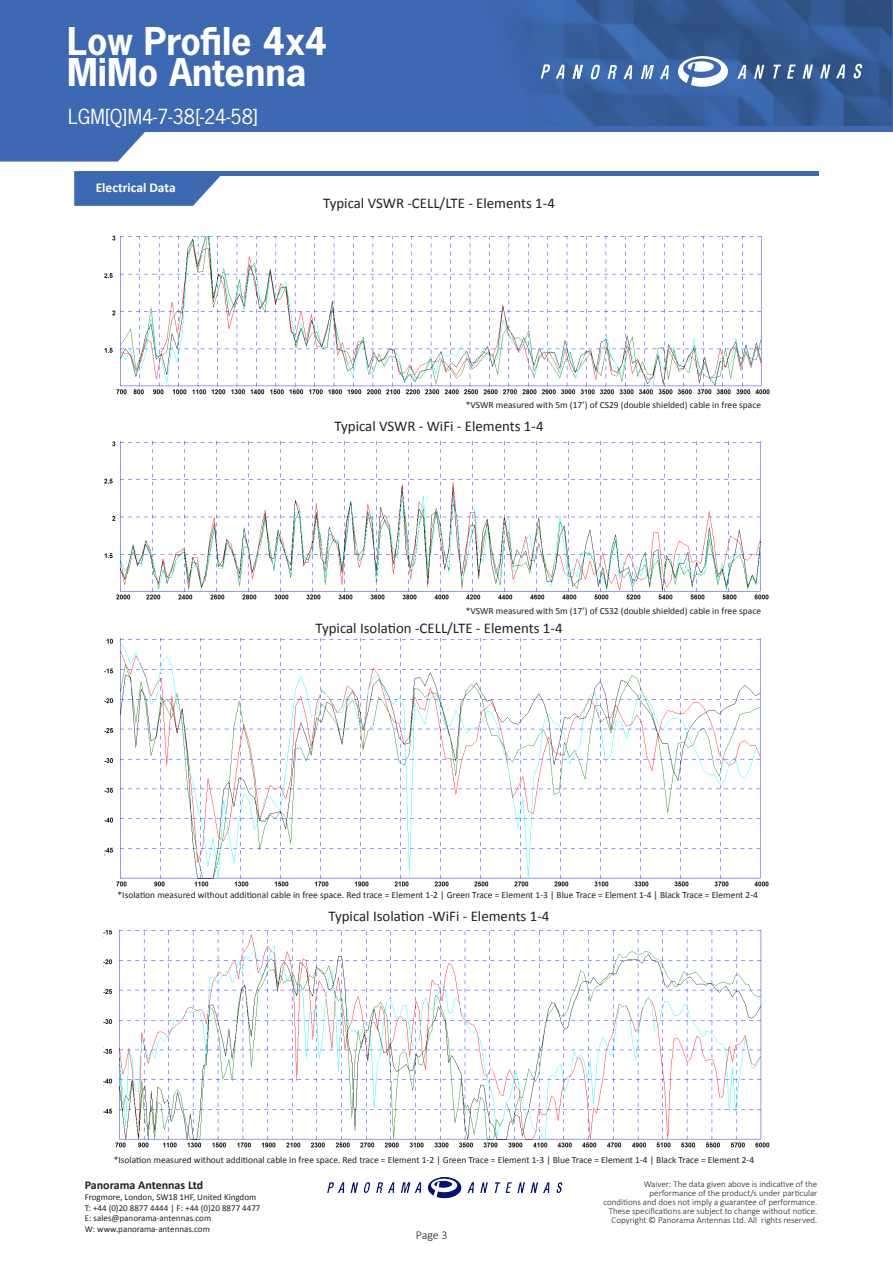
<style>
.page{position:relative;width:893px;height:1263px;background:#fff}
.page>*{position:absolute;margin:0;border:0;box-sizing:border-box;transform-origin:0 0}
.Page-Title_Left_1{font:700 36px "News Gothic Std";color:#fff}
.Page-Titles_Left_2{font:19.5px "News Gothic Std";color:#fff}
.Page-Titles_Left_2-2{font:14.85px "Calibri";color:#231f20}
.Table_Title{font:700 13.5px "Calibri";color:#fff}
.t1{font:700 12px "Calibri";color:#231f20}
.Page-Titles_Left_2-3{font:300 12px "Calibri";color:#231f20}
.Page-Titles_Left_2-4{font:9.45px "Calibri";color:#231f20}
.Page-Titles_Left_2-5{font:300 9px/9px "Calibri";color:#231f20;text-align:center}
.t2{font:9px "Calibri";color:#231f20}
</style>
<div class="page">
<img style="left:104px;top:235px;width:666px;height:160px">
<img style="left:104px;top:441px;width:665px;height:159px">
<img style="left:104px;top:638px;width:665px;height:249px">
<img style="left:104px;top:930px;width:666px;height:218px">
<div style="left:0;top:0;width:892px;height:128px;background:#3d69b2"></div>
<img style="left:516px;top:0;width:376px;height:126px">
<svg style="left:678px;top:56px;width:50px;height:33px"></svg>
<svg style="left:802px;top:64px;width:11px;height:15px"></svg>
<svg style="left:590px;top:64px;width:10px;height:16px"></svg>
<svg style="left:787px;top:65px;width:9px;height:14px"></svg>
<svg style="left:773px;top:65px;width:8px;height:14px"></svg>
<svg style="left:820px;top:64px;width:10px;height:14px"></svg>
<svg style="left:573px;top:65px;width:10px;height:14px"></svg>
<svg style="left:754px;top:65px;width:10px;height:14px"></svg>
<svg style="left:836px;top:64px;width:9px;height:14px"></svg>
<svg style="left:541px;top:64px;width:23px;height:15px"></svg>
<svg style="left:737px;top:65px;width:9px;height:14px"></svg>
<svg style="left:607px;top:65px;width:25px;height:14px"></svg>
<svg style="left:660px;top:65px;width:9px;height:14px"></svg>
<svg style="left:641px;top:65px;width:13px;height:14px"></svg>
<svg style="left:853px;top:63px;width:9px;height:16px"></svg>
<img style="left:327px;top:1177px;width:236px;height:22px">
<hr style="left:892px;top:0;width:1px;height:128px;background:#3d69b2">
<hr style="left:5px;top:127px;width:888px;height:4px;background:#3d69b2">
<svg style="left:0;top:128px;width:150px;height:34px"></svg>
<div style="left:80px;top:171px;width:739px;height:5px;background:#3d69b2"></div>
<svg style="left:74px;top:171px;width:147px;height:35px"></svg>
<p class="Page-Title_Left_1" style="left:67px;top:17px;width:262px">Low Profile 4x4</p>
<p class="Page-Title_Left_1" style="left:67px;top:48px;width:241px">MiMo Antenna</p>
<p class="Page-Titles_Left_2" style="left:68px;top:104px;width:192px">LGM[Q]M4-7-38[-24-58]</p>
<p class="Table_Title" style="left:96px;top:179px;width:82px">Electrical Data</p>
<p class="Page-Titles_Left_2-2" style="left:323px;top:193px;width:233px">Typical VSWR -CELL/LTE - Elements 1-4</p>
<p class="Page-Titles_Left_2-4" style="left:466px;top:398px;width:297px">*VSWR measured with 5m (17’) of CS29 (double shielded) cable in free space</p>
<p class="Page-Titles_Left_2-2" style="left:335px;top:417px;width:210px">Typical VSWR - WiFi - Elements 1-4</p>
<p class="Page-Titles_Left_2-4" style="left:466px;top:605px;width:297px">*VSWR measured with 5m (17’) of CS32 (double shielded) cable in free space</p>
<p class="Page-Titles_Left_2-2" style="left:316px;top:618px;width:249px">Typical Isolation -CELL/LTE - Elements 1-4</p>
<p class="Page-Titles_Left_2-4" style="left:118px;top:889px;width:642px">*Isolation measured without additional cable in free space. Red trace = Element 1-2 | Green Trace = Element 1-3 | Blue Trace = Element 1-4 | Black Trace = Element 2-4</p>
<p class="Page-Titles_Left_2-2" style="left:329px;top:907px;width:222px">Typical Isolation -WiFi - Elements 1-4</p>
<p class="Page-Titles_Left_2-4" style="left:114px;top:1154px;width:642px">*Isolation measured without additional cable in free space. Red trace = Element 1-2 | Green Trace = Element 1-3 | Blue Trace = Element 1-4 | Black Trace = Element 2-4</p>
<p class="t1" style="left:85px;top:1177px;width:120px">Panorama Antennas Ltd</p>
<p class="t2" style="left:85px;top:1191px;width:173px">Frogmore, London, SW18 1HF, United Kingdom</p>
<p class="t2" style="left:85px;top:1202px;width:177px">T: +44 (0)20 8877 4444 | F: +44 (0)20 8877 4477</p>
<p class="t2" style="left:85px;top:1212px;width:128px">E: sales@panorama-antennas.com</p>
<p class="t2" style="left:85px;top:1223px;width:127px">W: www.panorama-antennas.com</p>
<p class="Page-Titles_Left_2-3" style="left:416px;top:1227px;width:33px">Page 3</p>
<p class="Page-Titles_Left_2-5" style="left:644px;top:1179px;width:175px">Waiver: The data given above is indicative of the</p>
<p class="Page-Titles_Left_2-5" style="left:650px;top:1188px;width:169px">performance of the product/s under particular</p>
<p class="Page-Titles_Left_2-5" style="left:603px;top:1197px;width:215px">conditions and does not imply a guarantee of performance.<br>These specifications are subject to change without notice.</p>
<p class="Page-Titles_Left_2-5" style="left:612px;top:1215px;width:207px">Copyright © Panorama Antennas Ltd. All rights reserved.</p>
</div>
